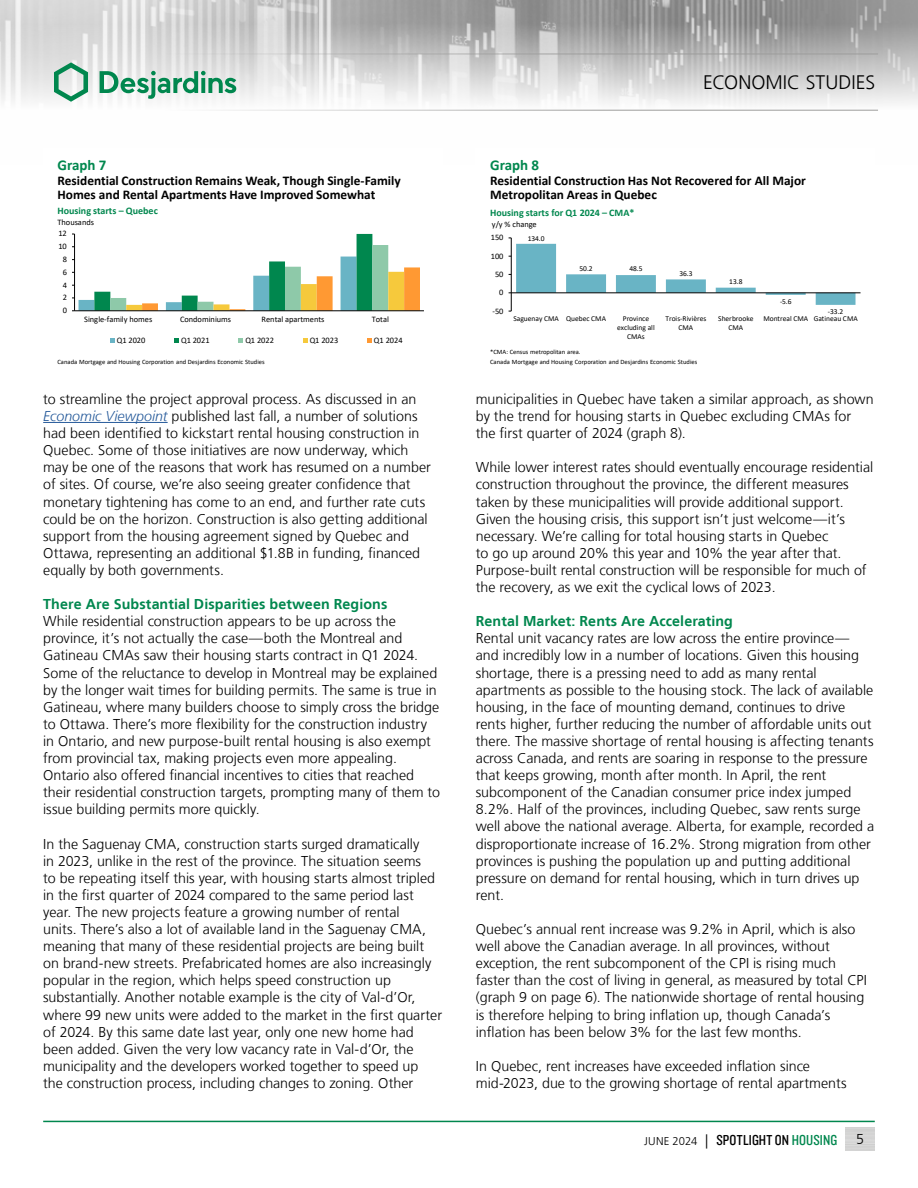
<style>
.page{position:relative;width:918px;height:1188px;background:#fff}
.page>*{position:absolute;margin:0;border:0;box-sizing:border-box;transform-origin:0 0}
.t1{font:300 19.5px "Frutiger LT";letter-spacing:.005em;color:#000}
.t2{font:15px "Knockout 29 Junior Ltweight";letter-spacing:.01em;color:#000}
.t3{font:700 15px "Calibri";color:#00874e}
.t4{font:300 14.25px/17.1px "Frutiger LT";color:#000}
.t5{font:700 14.25px "Frutiger LT";letter-spacing:.005em;color:#00874e}
.t6{font:700 13.35px/14.4px "Calibri";color:#000}
.t7{font:700 10.05px "Calibri";color:#00874e}
.t8{font:8.4px "Calibri";letter-spacing:-.005em;color:#000}
.t9{font:7.5px/9.1px "Calibri";color:#000;text-align:center}
.t10{font:6.6px/9.8px "Calibri";color:#000}
.s1{font-style:italic;color:#275b9b}
.s2{font-family:"Frutiger LT";font-weight:300;font-size:11.25px}
.s3{font-family:"Frutiger LT";font-weight:300;font-size:14.25px}
.s4{color:#00874e}
</style>
<div class="page">
<img style="left:0;top:0;width:918px;height:110px">
<hr style="left:0;top:54px;width:878px;height:1px;background:#9d9d9c">
<hr style="left:0;top:110px;width:878px;height:1px;background:#9d9d9c">
<svg style="left:54px;top:62px;width:34px;height:40px"></svg>
<svg style="left:100px;top:71px;width:136px;height:28px"></svg>
<hr style="left:43px;top:1121px;width:832px;height:1px;background:#00874e">
<hr style="left:43px;top:422px;width:125px;height:1px;background:#275b9b">
<svg style="left:72px;top:234px;width:348px;height:78px"></svg>
<hr style="left:75px;top:311px;width:349px;height:1px;background:#000">
<svg style="left:110px;top:338px;width:5px;height:4px"></svg>
<svg style="left:174px;top:338px;width:5px;height:4px"></svg>
<svg style="left:239px;top:338px;width:4px;height:4px"></svg>
<svg style="left:303px;top:338px;width:4px;height:4px"></svg>
<svg style="left:367px;top:338px;width:5px;height:4px"></svg>
<hr style="left:511px;top:238px;width:1px;height:73px;background:#000">
<svg style="left:509px;top:238px;width:347px;height:67px"></svg>
<hr style="left:511px;top:293px;width:350px;height:1px;background:#000">
<h1 class="t1" style="left:703px;top:72px;width:174px">ECONOMIC STUDIES</h1>
<p class="t3" style="left:57px;top:154px;width:51px">Graph 7</p>
<p class="t6" style="left:57px;top:173px;width:345px">Residential Construction Remains Weak, Though Single-Family<br>Homes and Rental Apartments Have Improved Somewhat</p>
<p class="t7" style="left:57px;top:204px;width:102px">Housing starts – Quebec</p>
<p class="t8" style="left:57px;top:216px;width:38px">Thousands</p>
<p class="t8" style="left:58px;top:228px;width:10px">12</p>
<p class="t8" style="left:58px;top:241px;width:10px">10</p>
<p class="t8" style="left:63px;top:253px;width:6px">8</p>
<p class="t8" style="left:63px;top:266px;width:6px">6</p>
<p class="t8" style="left:63px;top:279px;width:6px">4</p>
<p class="t8" style="left:63px;top:292px;width:6px">2</p>
<p class="t8" style="left:63px;top:305px;width:6px">0</p>
<p class="t8" style="left:84px;top:313px;width:70px">Single-family homes</p>
<p class="t8" style="left:180px;top:313px;width:53px">Condominiums</p>
<p class="t8" style="left:262px;top:313px;width:64px">Rental apartments</p>
<p class="t8" style="left:372px;top:313px;width:19px">Total</p>
<p class="t8" style="left:117px;top:334px;width:30px">Q1 2020</p>
<p class="t8" style="left:181px;top:334px;width:30px">Q1 2021</p>
<p class="t8" style="left:245px;top:334px;width:30px">Q1 2022</p>
<p class="t8" style="left:310px;top:334px;width:30px">Q1 2023</p>
<p class="t8" style="left:374px;top:334px;width:30px">Q1 2024</p>
<p class="t10" style="left:58px;top:357px;width:209px">Canada Mortgage and Housing Corporation and Desjardins Economic Studies</p>
<p class="t3" style="left:490px;top:154px;width:51px">Graph 8</p>
<p class="t6" style="left:490px;top:173px;width:317px">Residential Construction Has Not Recovered for All Major<br>Metropolitan Areas in Quebec</p>
<p class="t7" style="left:490px;top:206px;width:146px">Housing starts for Q1 2024 – CMA*</p>
<p class="t8" style="left:492px;top:218px;width:46px">y/y % change</p>
<p class="t9" style="left:528px;top:233px;width:18px">134.0</p>
<p class="t9" style="left:580px;top:263px;width:15px">50.2</p>
<p class="t9" style="left:629px;top:264px;width:15px">48.5</p>
<p class="t9" style="left:679px;top:269px;width:15px">36.3</p>
<p class="t9" style="left:729px;top:277px;width:15px">13.8</p>
<p class="t9" style="left:780px;top:297px;width:13px">-5.6</p>
<p class="t8" style="left:493px;top:305px;width:12px">-50</p>
<p class="t9" style="left:828px;top:307px;width:17px">-33.2</p>
<p class="t8" style="left:491px;top:232px;width:14px">150</p>
<p class="t8" style="left:491px;top:250px;width:14px">100</p>
<p class="t8" style="left:495px;top:268px;width:10px">50</p>
<p class="t8" style="left:499px;top:287px;width:6px">0</p>
<p class="t9" style="left:513px;top:314px;width:94px">Saguenay CMA Quebec CMA</p>
<p class="t9" style="left:617px;top:314px;width:39px">Province excluding all<br>CMAs</p>
<p class="t9" style="left:665px;top:314px;width:42px">Trois-Rivières<br>CMA</p>
<p class="t9" style="left:718px;top:314px;width:37px">Sherbrooke<br>CMA</p>
<p class="t9" style="left:763px;top:314px;width:96px">Montreal CMA Gatineau CMA</p>
<p class="t10" style="left:490px;top:347px;width:209px">*CMA: Census metropolitan area.<br>Canada Mortgage and Housing Corporation and Desjardins Economic Studies</p>
<p class="t4" style="left:43px;top:391px;width:389px">to streamline the project approval process. As discussed in an <span class="s1">Economic Viewpoint</span> published last fall, a number of solutions had been identified to kickstart rental housing construction in Quebec. Some of those initiatives are now underway, which may be one of the reasons that work has resumed on a number of sites. Of course, we’re also seeing greater confidence that monetary tightening has come to an end, and further rate cuts could be on the horizon. Construction is also getting additional support from the housing agreement signed by Quebec and Ottawa, representing an additional $1.8B in funding, financed equally by both governments.</p>
<p class="t5" style="left:43px;top:596px;width:346px">There Are Substantial Disparities between Regions</p>
<p class="t4" style="left:43px;top:613px;width:398px">While residential construction appears to be up across the province, it’s not actually the case—both the Montreal and Gatineau CMAs saw their housing starts contract in Q1 2024.<br>Some of the reluctance to develop in Montreal may be explained by the longer wait times for building permits. The same is true in Gatineau, where many builders choose to simply cross the bridge to Ottawa. There’s more flexibility for the construction industry in Ontario, and new purpose-built rental housing is also exempt from provincial tax, making projects even more appealing.<br>Ontario also offered financial incentives to cities that reached their residential construction targets, prompting many of them to issue building permits more quickly.</p>
<p class="t4" style="left:43px;top:835px;width:400px">In the Saguenay CMA, construction starts surged dramatically<br>in 2023, unlike in the rest of the province. The situation seems<br>to be repeating itself this year, with housing starts almost tripled in the first quarter of 2024 compared to the same period last year. The new projects feature a growing number of rental<br>units. There’s also a lot of available land in the Saguenay CMA, meaning that many of these residential projects are being built on brand-new streets. Prefabricated homes are also increasingly popular in the region, which helps speed construction up substantially. Another notable example is the city of Val-d’Or, where 99 new units were added to the market in the first quarter of 2024. By this same date last year, only one new home had been added. Given the very low vacancy rate in Val-d’Or, the municipality and the developers worked together to speed up<br>the construction process, including changes to zoning. Other</p>
<p class="t4" style="left:476px;top:391px;width:399px">municipalities in Quebec have taken a similar approach, as shown by the trend for housing starts in Quebec excluding CMAs for the first quarter of 2024 (graph 8).</p>
<p class="t4" style="left:476px;top:459px;width:399px">While lower interest rates should eventually encourage residential construction throughout the province, the different measures taken by these municipalities will provide additional support.<br>Given the housing crisis, this support isn’t just welcome—it’s necessary. We’re calling for total housing starts in Quebec<br>to go up around 20% this year and 10% the year after that.<br>Purpose‑built rental construction will be responsible for much of the recovery, as we exit the cyclical lows of 2023.</p>
<p class="t5" style="left:476px;top:613px;width:259px">Rental Market: Rents Are Accelerating</p>
<p class="t4" style="left:476px;top:630px;width:400px">Rental unit vacancy rates are low across the entire province— and incredibly low in a number of locations. Given this housing shortage, there is a pressing need to add as many rental apartments as possible to the housing stock. The lack of available housing, in the face of mounting demand, continues to drive rents higher, further reducing the number of affordable units out there. The massive shortage of rental housing is affecting tenants across Canada, and rents are soaring in response to the pressure that keeps growing, month after month. In April, the rent subcomponent of the Canadian consumer price index jumped 8.2%. Half of the provinces, including Quebec, saw rents surge well above the national average. Alberta, for example, recorded a disproportionate increase of 16.2%. Strong migration from other provinces is pushing the population up and putting additional pressure on demand for rental housing, which in turn drives up rent.</p>
<p class="t4" style="left:476px;top:921px;width:393px">Quebec’s annual rent increase was 9.2% in April, which is also well above the Canadian average. In all provinces, without exception, the rent subcomponent of the CPI is rising much faster than the cost of living in general, as measured by total CPI (graph 9 on page 6). The nationwide shortage of rental housing is therefore helping to bring inflation up, though Canada’s inflation has been below 3% for the last few months.</p>
<p class="t4" style="left:476px;top:1058px;width:372px">In Quebec, rent increases have exceeded inflation since mid‑2023, due to the growing shortage of rental apartments</p>
<p class="t2" style="left:644px;top:1130px;width:194px"><span class="s2">JUNE 2024</span> <span class="s3">|</span> SPOTLIGHT ON <span class="s4">HOUSING</span></p>
<p class="t4" style="left:856px;top:1131px;width:9px">5</p>
</div>
